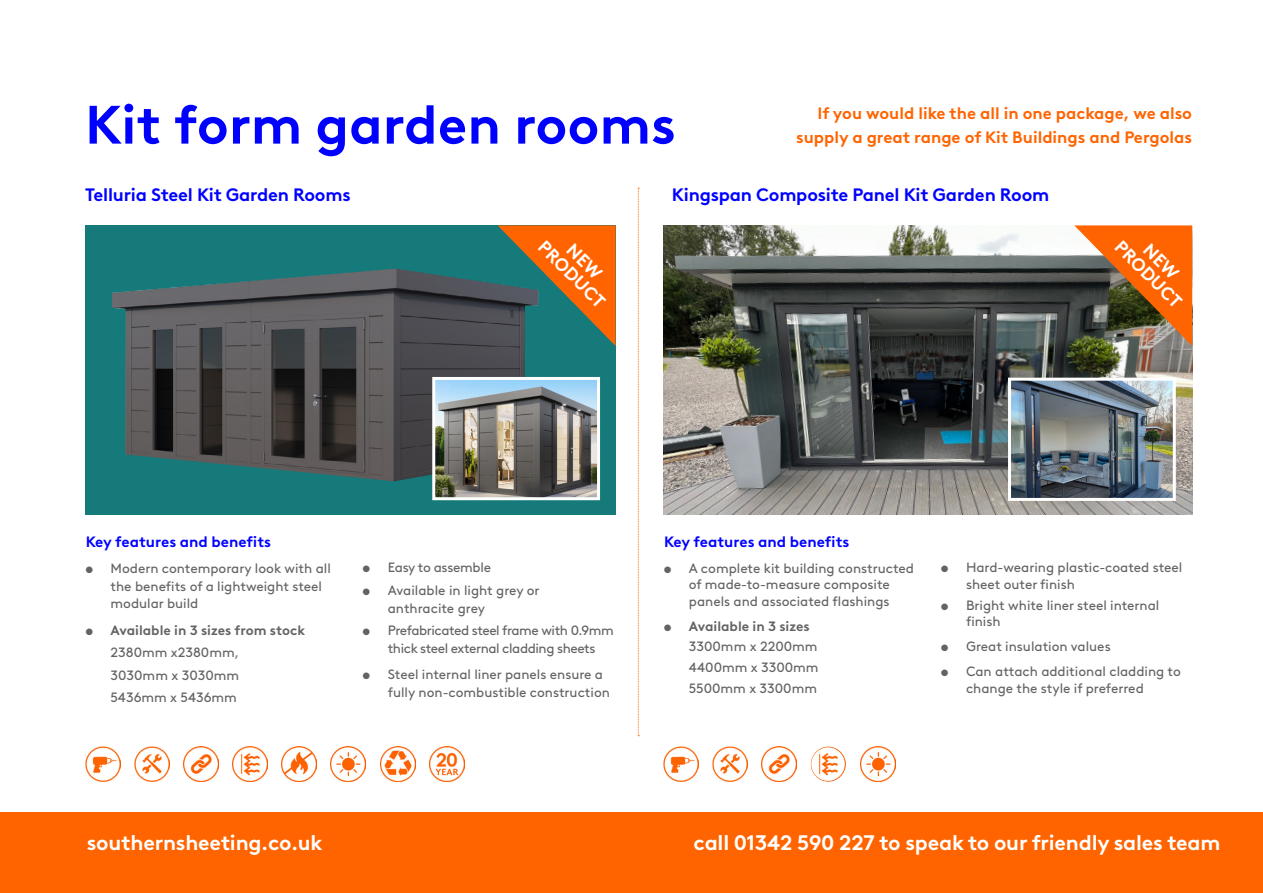
<style>
.page{position:relative;width:1263px;height:893px;background:#fff}
.page>*{position:absolute;margin:0;border:0;box-sizing:border-box;transform-origin:0 0}
.t1{font:700 54px "Brown LL";color:#00f}
.t2{font:700 21px "Brown LL";letter-spacing:-.01em;color:#fff}
.t3{font:700 18px "Brown LL";letter-spacing:-.01em;color:#00f}
.t4{font:700 18px "Brown LL";color:#fff}
.t5{font:700 16.5px/24px "Brown LL";color:#ff6400;text-align:right}
.t6{font:700 15px "Brown LL";color:#00f}
.t7{font:13.5px/16.5px "Brown LL";color:#636363}
.t8{font:13.5px/18px "Brown LL";letter-spacing:-.03em;color:#636363;text-align:center}
.t9{font:13.5px "Brown LL";letter-spacing:-.02em;color:#636363}
.s1{font-weight:700}
</style>
<div class="page">
<div style="left:0;top:812px;width:1263px;height:81px;background:#ff6400"></div>
<svg style="left:638px;top:188px;width:1px;height:548px"></svg>
<div style="left:85px;top:225px;width:530px;height:289px;background:#167a7a"></div>
<img style="left:112px;top:269px;width:413px;height:212px">
<img style="left:663px;top:225px;width:529px;height:289px">
<img style="left:85px;top:747px;width:35px;height:35px">
<img style="left:134px;top:747px;width:35px;height:35px">
<img style="left:183px;top:747px;width:35px;height:35px">
<img style="left:232px;top:747px;width:36px;height:35px">
<img style="left:282px;top:747px;width:35px;height:35px">
<img style="left:331px;top:747px;width:35px;height:35px">
<img style="left:436px;top:381px;width:160px;height:115px">
<div style="left:432px;top:377px;width:168px;height:123px;border:3px solid #fff"></div>
<img style="left:663px;top:747px;width:35px;height:35px">
<img style="left:712px;top:747px;width:35px;height:35px">
<img style="left:762px;top:747px;width:35px;height:35px">
<img style="left:811px;top:747px;width:35px;height:35px;border-radius:18px">
<img style="left:860px;top:747px;width:35px;height:35px">
<img style="left:1012px;top:382px;width:160px;height:115px">
<div style="left:1008px;top:378px;width:168px;height:123px;border:3px solid #fff"></div>
<img style="left:380px;top:746px;width:35px;height:35px">
<img style="left:429px;top:746px;width:35px;height:35px">
<svg style="left:494px;top:225px;width:122px;height:121px"></svg>
<svg style="left:1071px;top:225px;width:121px;height:121px;background:#ad632c"></svg>
<h1 class="t1" style="left:85px;top:83px;width:592px">Kit form garden rooms</h1>
<h3 class="t3" style="left:672px;top:180px;width:379px">Kingspan Composite Panel Kit Garden Room</h3>
<p class="t5" style="left:796px;top:100px;width:397px">If you would like the all in one package, we also supply a great range of Kit Buildings and Pergolas</p>
<h3 class="t3" style="left:85px;top:181px;width:267px">Telluria Steel Kit Garden Rooms</h3>
<h3 class="t4" style="left:551px;top:234px;width:88px;rotate:45deg">PRODUCT</h3>
<h3 class="t4" style="left:1128px;top:234px;width:88px;rotate:45deg">PRODUCT</h3>
<p class="t6" style="left:86px;top:530px;width:187px">Key features and benefits</p>
<p class="t7" style="left:111px;top:558px;width:222px;line-height:18px;text-indent:-26px">• Modern contemporary look with all the benefits of a lightweight steel modular build</p>
<p class="t7" style="left:111px;top:618px;width:196px;line-height:22.2px;text-indent:-26px">• <span class="s1">Available in 3 sizes from stock<br></span>2380mm x2380mm,<br>3030mm x 3030mm<br>5436mm x 5436mm</p>
<p class="t9" style="left:362px;top:558px;width:130px">• Easy to assemble</p>
<p class="t7" style="left:388px;top:580px;width:153px;line-height:18px;text-indent:-26px">• Available in light grey or anthracite grey</p>
<p class="t8" style="left:362px;top:620px;width:253px">• Prefabricated steel frame with 0.9mm thick steel external cladding sheets</p>
<p class="t7" style="left:388px;top:665px;width:224px;line-height:18px;text-indent:-26px">• Steel internal liner panels ensure a fully non-combustible construction</p>
<p class="t6" style="left:664px;top:530px;width:187px">Key features and benefits</p>
<p class="t7" style="left:663px;top:558px;width:252px;text-align:center">• A complete kit building constructed of made-to-measure composite<br>panels and associated flashings</p>
<p class="t7" style="left:689px;top:614px;width:131px;line-height:20.7px;text-indent:-26px">• <span class="s1">Available in 3 sizes<br></span>3300mm x 2200mm<br>4400mm x 3300mm<br>5500mm x 3300mm</p>
<p class="t7" style="left:966px;top:558px;width:218px;text-indent:-26px">• Hard-wearing plastic-coated steel sheet outer finish</p>
<p class="t7" style="left:966px;top:596px;width:195px;text-indent:-26px">• Bright white liner steel internal finish</p>
<p class="t7" style="left:940px;top:637px;width:172px">• Great insulation values</p>
<p class="t7" style="left:966px;top:662px;width:216px;text-indent:-26px">• Can attach additional cladding to change the style if preferred</p>
<h2 class="t2" style="left:87px;top:826px;width:237px">southernsheeting.co.uk</h2>
<h2 class="t2" style="left:694px;top:826px;width:528px">call 01342 590 227 to speak to our friendly sales team</h2>
</div>
